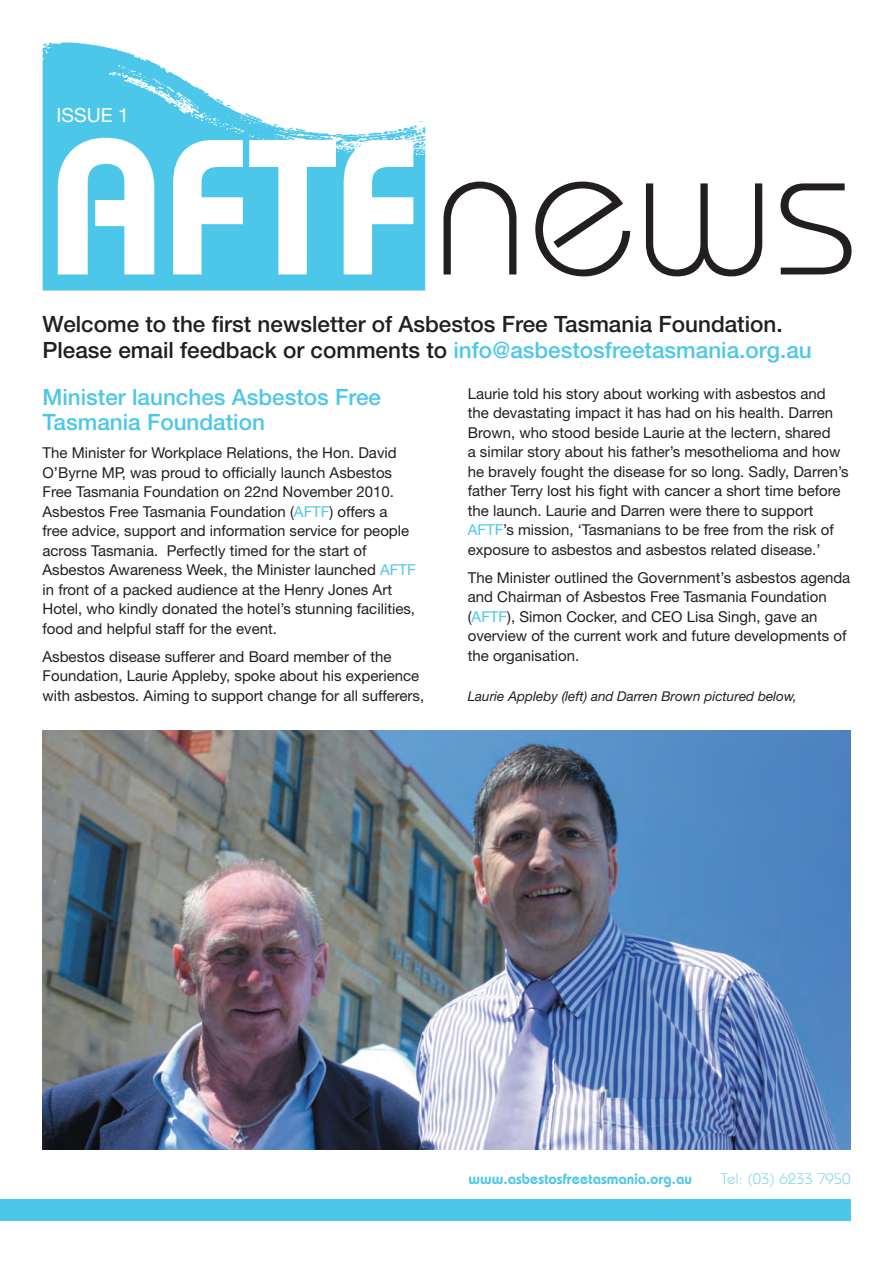
<style>
.page{position:relative;width:893px;height:1263px;background:#fff}
.page>*{position:absolute;margin:0;border:0;box-sizing:border-box;transform-origin:0 0}
.t1{font:600 192px "Bauhaus";color:#fff}
.t2{font:500 22.5px/25.5px "Helvetica Neue";color:#231f20}
.t3{font:500 22.5px/25.5px "Helvetica Neue";color:#4dc7e9}
.t4{font:19.5px "Helvetica Neue";color:#fff}
.t5{font:15px/19.5px "Helvetica Neue";color:#231f20}
.t6{font:600 15px "Bauhaus";color:#4dc7e9}
.t7{font:300 15px "Bauhaus";color:#4dc7e9}
.t8{font:italic 13.5px "Helvetica Neue";color:#231f20}
.s1{font-weight:300;color:#231f20}
.s2{color:#4dc7e9}
</style>
<div class="page">
<svg style="left:43px;top:43px;width:382px;height:248px;fill:#4dc7e9"></svg>
<div style="left:0;top:1199px;width:850px;height:21px;background:#4dc7e9"></div>
<img style="left:43px;top:730px;width:807px;height:419px">
<h3 class="t4" style="left:56px;top:103px;width:74px">ISSUE 1</h3>
<h1 class="t1" style="left:47px;top:92px;width:813px">AFTF<span class="s1">news</span></h1>
<h2 class="t2" style="left:43px;top:311px;width:771px">Welcome to the first newsletter of Asbestos Free Tasmania Foundation.<br>Please email feedback or comments to <span class="s2">info@asbestosfreetasmania.org.au</span></h2>
<h2 class="t3" style="left:43px;top:383px;width:340px">Minister launches Asbestos Free<br>Tasmania Foundation</h2>
<p class="t5" style="left:43px;top:443px;width:375px">The Minister for Workplace Relations, the Hon. David O’Byrne MP, was proud to officially launch Asbestos Free Tasmania Foundation on 22nd November 2010.<br>Asbestos Free Tasmania Foundation (<span class="s2">AFTF</span>) offers a free advice, support and information service for people across Tasmania. Perfectly timed for the start of Asbestos Awareness Week, the Minister launched <span class="s2">AFTF </span>in front of a packed audience at the Henry Jones Art Hotel, who kindly donated the hotel’s stunning facilities, food and helpful staff for the event.</p>
<p class="t5" style="left:43px;top:646px;width:383px">Asbestos disease sufferer and Board member of the<br>Foundation, Laurie Appleby, spoke about his experience with asbestos. Aiming to support change for all sufferers,</p>
<p class="t5" style="left:468px;top:383px;width:382px">Laurie told his story about working with asbestos and the devastating impact it has had on his health. Darren Brown, who stood beside Laurie at the lectern, shared<br>a similar story about his father’s mesothelioma and how he bravely fought the disease for so long. Sadly, Darren’s father Terry lost his fight with cancer a short time before the launch. Laurie and Darren were there to support <span class="s2">AFTF</span>’s mission, ‘Tasmanians to be free from the risk of exposure to asbestos and asbestos related disease.’</p>
<p class="t5" style="left:468px;top:567px;width:384px">The Minister outlined the Government’s asbestos agenda and Chairman of Asbestos Free Tasmania Foundation (<span class="s2">AFTF</span>), Simon Cocker, and CEO Lisa Singh, gave an overview of the current work and future developments of the organisation.</p>
<p class="t8" style="left:468px;top:688px;width:331px">Laurie Appleby (left) and Darren Brown pictured below,</p>
<p class="t6" style="left:469px;top:1169px;width:225px">www.asbestosfreetasmania.org.au</p>
<p class="t7" style="left:721px;top:1170px;width:131px">Tel: (03) 6233 7950</p>
</div>
